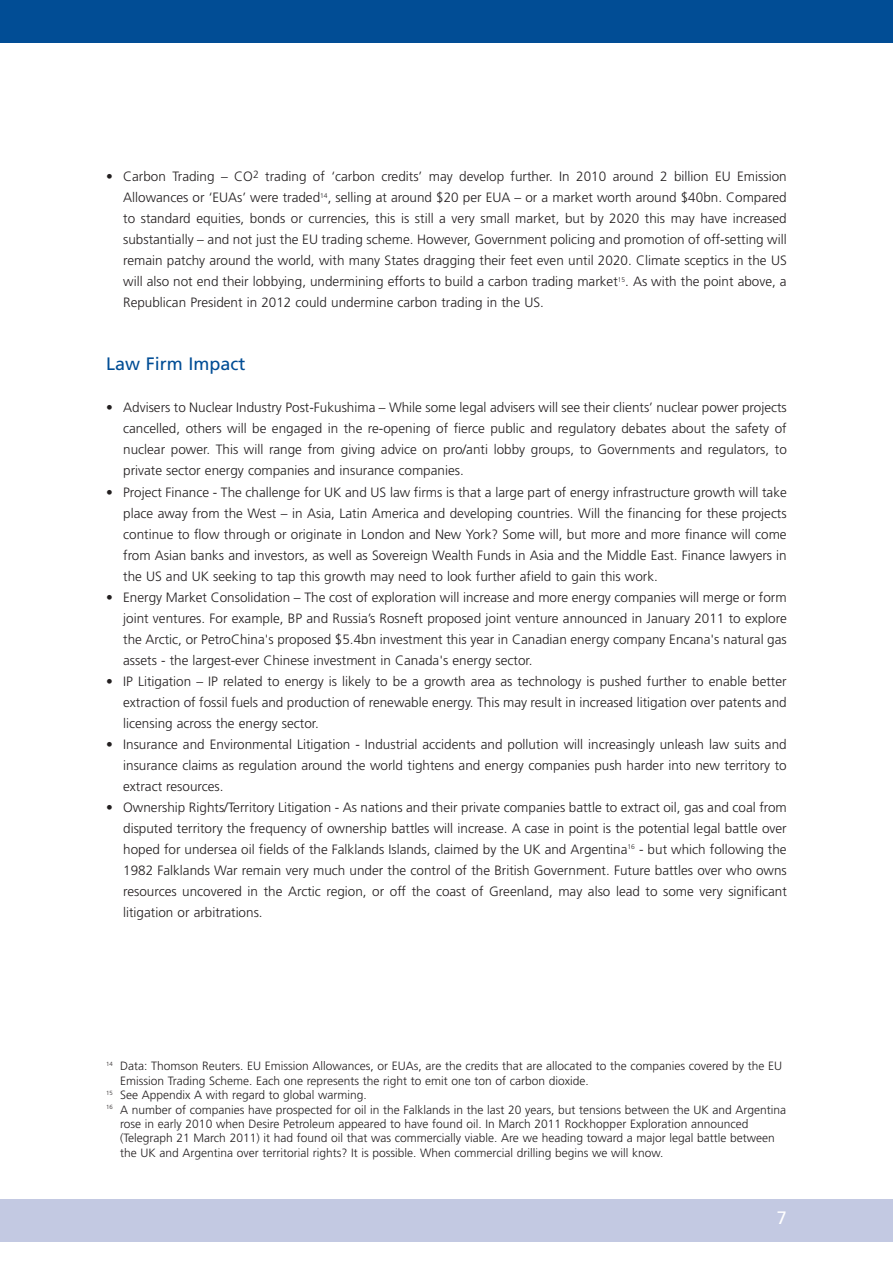
<style>
.page{position:relative;width:893px;height:1263px;background:#fff}
.page>*{position:absolute;margin:0;border:0;box-sizing:border-box;transform-origin:0 0}
.t1{font:18px "Frutiger";color:#014d95}
.t2{font:18px "Frutiger";color:#fff}
.t3{font:300 13.5px/21px "Frutiger";color:#231f20;text-align:justify}
.t4{font:300 12px "Frutiger";color:#231f20}
</style>
<div class="page">
<div style="left:0;top:0;width:893px;height:43px;background:#014d95"></div>
<div style="left:0;top:1199px;width:893px;height:43px;background:#c3c9e2"></div>
<p class="t3" style="left:123px;top:167px;width:665px;text-indent:-17px">• Carbon Trading – CO<sup>2</sup> trading of ‘carbon credits’ may develop further. In 2010 around 2 billion EU Emission Allowances or ‘EUAs’ were traded<sup>14</sup>, selling at around $20 per EUA – or a market worth around $40bn. Compared to standard equities, bonds or currencies, this is still a very small market, but by 2020 this may have increased substantially – and not just the EU trading scheme. However, Government policing and promotion of off-setting will remain patchy around the world, with many States dragging their feet even until 2020. Climate sceptics in the US will also not end their lobbying, undermining efforts to build a carbon trading market<sup>15</sup>. As with the point above, a Republican President in 2012 could undermine carbon trading in the US.</p>
<h1 class="t1" style="left:106px;top:357px;width:141px">Law Firm Impact</h1>
<p class="t3" style="left:123px;top:398px;width:665px;text-indent:-17px">• Advisers to Nuclear Industry Post-Fukushima – While some legal advisers will see their clients’ nuclear power projects cancelled, others will be engaged in the re-opening of fierce public and regulatory debates about the safety of nuclear power. This will range from giving advice on pro/anti lobby groups, to Governments and regulators, to private sector energy companies and insurance companies.</p>
<p class="t3" style="left:123px;top:482px;width:665px;text-indent:-17px">• Project Finance - The challenge for UK and US law firms is that a large part of energy infrastructure growth will take place away from the West – in Asia, Latin America and developing countries. Will the financing for these projects continue to flow through or originate in London and New York? Some will, but more and more finance will come from Asian banks and investors, as well as Sovereign Wealth Funds in Asia and the Middle East. Finance lawyers in the US and UK seeking to tap this growth may need to look further afield to gain this work.</p>
<p class="t3" style="left:123px;top:587px;width:665px;text-indent:-17px">• Energy Market Consolidation – The cost of exploration will increase and more energy companies will merge or form joint ventures. For example, BP and Russia’s Rosneft proposed joint venture announced in January 2011 to explore the Arctic, or PetroChina's proposed $5.4bn investment this year in Canadian energy company Encana's natural gas assets - the largest-ever Chinese investment in Canada's energy sector.</p>
<p class="t3" style="left:123px;top:671px;width:665px;text-indent:-17px">• IP Litigation – IP related to energy is likely to be a growth area as technology is pushed further to enable better extraction of fossil fuels and production of renewable energy. This may result in increased litigation over patents and licensing across the energy sector.</p>
<p class="t3" style="left:123px;top:734px;width:665px;text-indent:-17px">• Insurance and Environmental Litigation - Industrial accidents and pollution will increasingly unleash law suits and insurance claims as regulation around the world tightens and energy companies push harder into new territory to extract resources.</p>
<p class="t3" style="left:123px;top:797px;width:665px;text-indent:-17px">• Ownership Rights/Territory Litigation - As nations and their private companies battle to extract oil, gas and coal from disputed territory the frequency of ownership battles will increase. A case in point is the potential legal battle over hoped for undersea oil fields of the Falklands Islands, claimed by the UK and Argentina<sup>16</sup> - but which following the 1982 Falklands War remain very much under the control of the British Government. Future battles over who owns resources uncovered in the Arctic region, or off the coast of Greenland, may also lead to some very significant litigation or arbitrations.</p>
<p class="t4" style="left:106px;top:1061px;width:677px"><sup>14</sup> Data: Thomson Reuters. EU Emission Allowances, or EUAs, are the credits that are allocated to the companies covered by the EU</p>
<p class="t4" style="left:120px;top:1076px;width:470px">Emission Trading Scheme. Each one represents the right to emit one ton of carbon dioxide.</p>
<p class="t4" style="left:106px;top:1090px;width:262px"><sup>15</sup> See Appendix A with regard to global warming.</p>
<p class="t4" style="left:106px;top:1104px;width:681px"><sup>16</sup> A number of companies have prospected for oil in the Falklands in the last 20 years, but tensions between the UK and Argentina</p>
<p class="t4" style="left:120px;top:1119px;width:630px">rose in early 2010 when Desire Petroleum appeared to have found oil. In March 2011 Rockhopper Exploration announced</p>
<p class="t4" style="left:120px;top:1133px;width:656px">(Telegraph 21 March 2011) it had found oil that was commercially viable. Are we heading toward a major legal battle between</p>
<p class="t4" style="left:120px;top:1148px;width:545px">the UK and Argentina over territorial rights? It is possible. When commercial drilling begins we will know.</p>
<h1 class="t2" style="left:777px;top:1211px;width:12px">7</h1>
</div>
